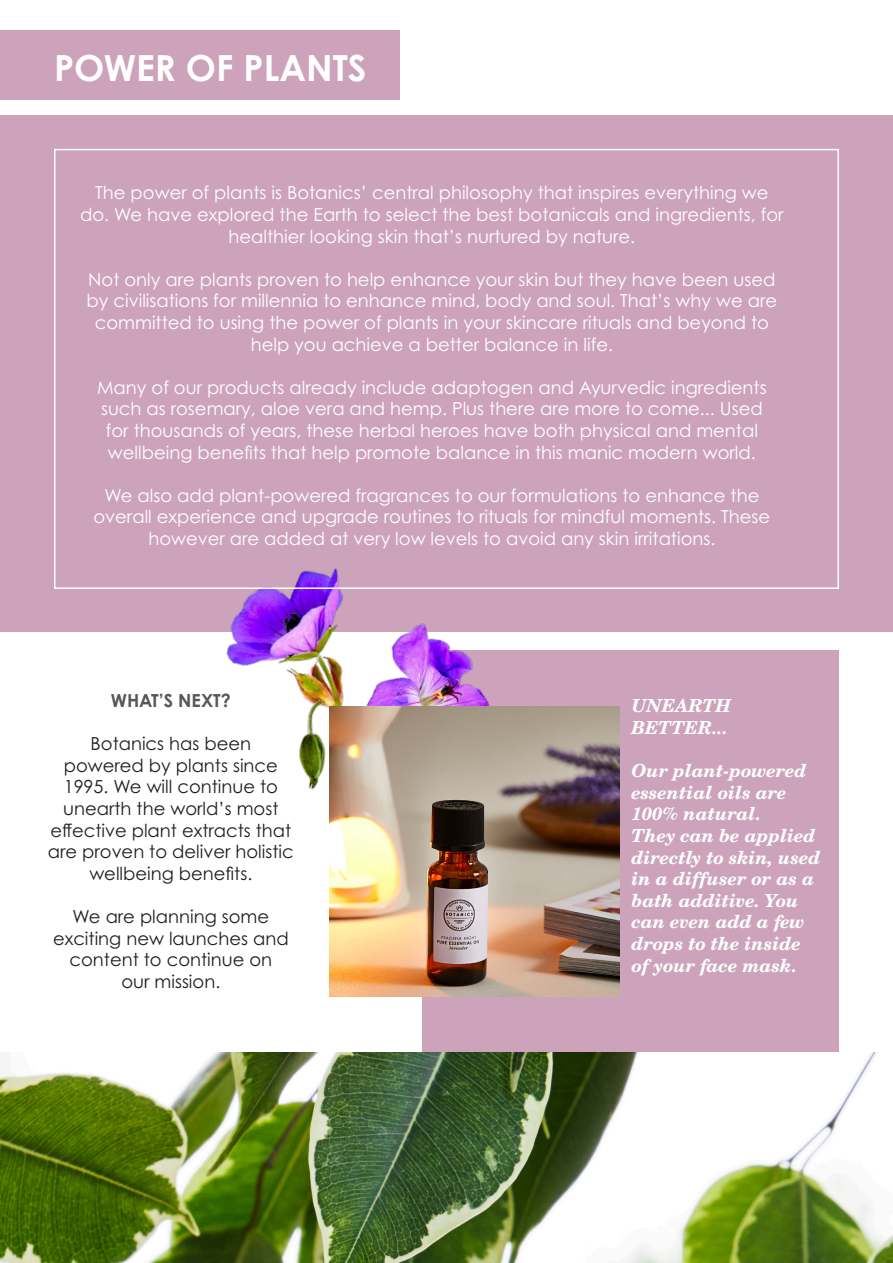
<style>
.page{position:relative;width:893px;height:1263px;background:#fff}
.page>*{position:absolute;margin:0;border:0;box-sizing:border-box;transform-origin:0 0}
.t1{font:700 36px "Century Gothic Pro";color:#fff}
.t2{font:18px/21.6px "Century Gothic Pro";color:#fff;text-align:center}
.t3{font:18px/21.6px "Century Gothic Pro";color:#231f20;text-align:center}
.t4{font:italic 700 18px/21.6px "Century Sch L";color:#fff}
.t5{font:700 18px "Century Gothic Pro";color:#545859}
</style>
<div class="page">
<div style="left:0;top:30px;width:400px;height:69px;background:#cca3bb"></div>
<div style="left:0;top:115px;width:893px;height:516px;background:#cca3bb"></div>
<div style="left:422px;top:651px;width:417px;height:423px;background:#cca3bb"></div>
<img style="left:0;top:1052px;width:893px;height:211px">
<img style="left:201px;top:568px;width:410px;height:349px">
<img style="left:330px;top:707px;width:289px;height:289px">
<div style="left:54px;top:149px;width:785px;height:440px;border:2px solid #fff"></div>
<p class="t1" style="left:54px;top:45px;width:314px">POWER OF PLANTS</p>
<p class="t2" style="left:80px;top:182px;width:705px">The power of plants is Botanics’ central philosophy that inspires everything we do. We have explored the Earth to select the best botanicals and ingredients, for healthier looking skin that’s nurtured by nature.</p>
<p class="t2" style="left:87px;top:268px;width:692px">Not only are plants proven to help enhance your skin but they have been used by civilisations for millennia to enhance mind, body and soul. That’s why we are committed to using the power of plants in your skincare rituals and beyond to help you achieve a better balance in life.</p>
<p class="t2" style="left:97px;top:376px;width:671px">Many of our products already include adaptogen and Ayurvedic ingredients such as rosemary, aloe vera and hemp. Plus there are more to come... Used for thousands of years, these herbal heroes have both physical and mental wellbeing benefits that help promote balance in this manic modern world.</p>
<p class="t2" style="left:93px;top:484px;width:678px">We also add plant-powered fragrances to our formulations to enhance the overall experience and upgrade routines to rituals for mindful moments. These however are added at very low levels to avoid any skin irritations.</p>
<p class="t5" style="left:111px;top:689px;width:122px">WHAT’S NEXT?</p>
<p class="t3" style="left:48px;top:733px;width:247px">Botanics has been<br>powered by plants since<br>1995. We will continue to unearth the world’s most effective plant extracts that are proven to deliver holistic wellbeing benefits.</p>
<p class="t3" style="left:53px;top:905px;width:237px">We are planning some exciting new launches and content to continue on<br>our mission.</p>
<p class="t4" style="left:631px;top:696px;width:101px">UNEARTH<br>BETTER...</p>
<p class="t4" style="left:631px;top:761px;width:191px">Our plant-powered essential oils are<br>100% natural.<br>They can be applied directly to skin, used in a diffuser or as a bath additive. You can even add a few drops to the inside of your face mask.</p>
</div>
